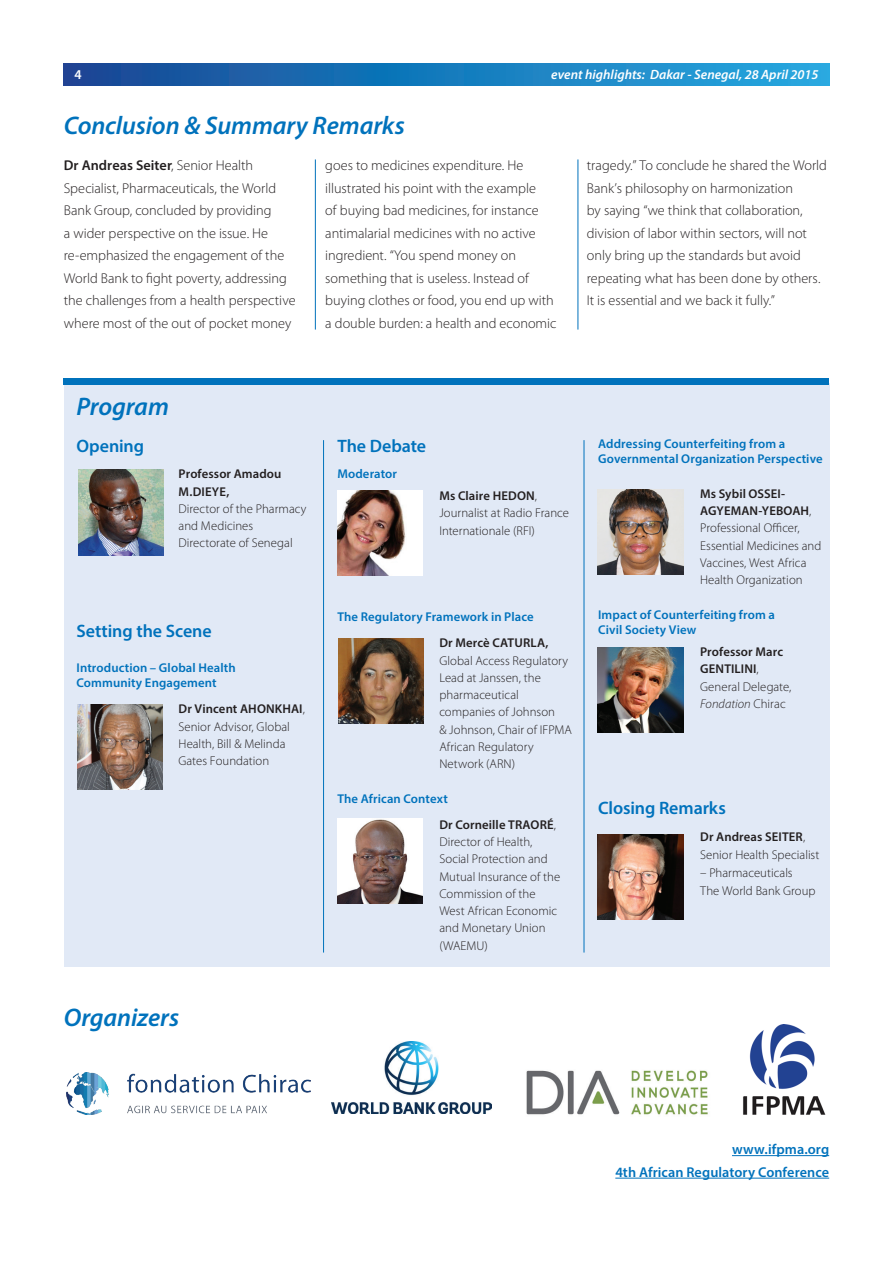
<style>
.page{position:relative;width:893px;height:1263px;background:#fff}
.page>*{position:absolute;margin:0;border:0;box-sizing:border-box;transform-origin:0 0}
.t1{font:italic 600 25.5px "Myriad Pro";letter-spacing:-.005em;color:#0072bc}
.t2{font:600 18px "Myriad Pro";letter-spacing:-.005em;color:#0072bc}
.t3{font:300 14.25px/22.5px "Myriad Pro";color:#231f20}
.t4{font:600 14.25px/22.5px "Myriad Pro";letter-spacing:.005em;color:#0072bc;text-align:right}
.t5{font:italic 600 13.5px "Myriad Pro";color:#fff}
.t6{font:600 13.5px "Myriad Pro";color:#fff}
.t7{font:300 12.75px/17.2px "Myriad Pro";letter-spacing:.005em;color:#231f20}
.t8{font:600 12.75px/15px "Myriad Pro";letter-spacing:.01em;color:#0072bc}
.t9{font:600 12.75px/17.2px "Myriad Pro";letter-spacing:.01em;color:#231f20}
.s1{font-weight:600}
.s2{color:#231f20}
.s3{font-weight:300;color:#231f20}
.s4{font-style:italic}
</style>
<div class="page">
<div style="left:65px;top:383px;width:765px;height:584px;background:#e1e9f6"></div>
<img style="left:332px;top:1041px;width:159px;height:73px">
<img style="left:67px;top:1072px;width:244px;height:42px">
<img style="left:526px;top:1070px;width:182px;height:45px">
<img style="left:743px;top:1025px;width:82px;height:89px">
<svg style="left:64px;top:64px;width:765px;height:21px;background:#1b78bb"></svg>
<hr style="left:323px;top:440px;width:1px;height:512px;background:#0072bc">
<hr style="left:315px;top:159px;width:1px;height:171px;background:#0072bc">
<hr style="left:578px;top:159px;width:1px;height:171px;background:#0072bc">
<hr style="left:584px;top:440px;width:1px;height:512px;background:#0072bc">
<img style="left:78px;top:470px;width:85px;height:85px">
<img style="left:338px;top:638px;width:85px;height:85px">
<img style="left:337px;top:490px;width:85px;height:85px">
<img style="left:598px;top:489px;width:85px;height:86px">
<img style="left:598px;top:647px;width:85px;height:86px">
<img style="left:598px;top:835px;width:85px;height:85px">
<img style="left:337px;top:819px;width:85px;height:85px">
<div style="left:64px;top:378px;width:765px;height:7px;background:#0072bc"></div>
<hr style="left:732px;top:1155px;width:97px;height:1px;background:#0072bc">
<hr style="left:615px;top:1178px;width:214px;height:1px;background:#0072bc">
<img style="left:78px;top:704px;width:85px;height:85px">
<p class="t6" style="left:74px;top:66px;width:9px">4</p>
<p class="t5" style="left:551px;top:66px;width:269px">event highlights: Dakar - Senegal, 28 April 2015</p>
<h1 class="t1" style="left:64px;top:109px;width:343px">Conclusion &amp; Summary Remarks</h1>
<p class="t3" style="left:64px;top:154px;width:233px"><span class="s1">Dr Andreas Seiter</span>, Senior Health Specialist, Pharmaceuticals, the World Bank Group, concluded by providing<br>a wider perspective on the issue. He re-emphasized the engagement of the World Bank to fight poverty, addressing the challenges from a health perspective where most of the out of pocket money</p>
<p class="t3" style="left:325px;top:154px;width:233px">goes to medicines expenditure. He illustrated his point with the example<br>of buying bad medicines, for instance antimalarial medicines with no active ingredient. “You spend money on something that is useless. Instead of buying clothes or food, you end up with a double burden: a health and economic</p>
<p class="t3" style="left:587px;top:154px;width:242px">tragedy.” To conclude he shared the World Bank’s philosophy on harmonization<br>by saying “we think that collaboration, division of labor within sectors, will not only bring up the standards but avoid repeating what has been done by others.<br>It is essential and we back it fully.”</p>
<h1 class="t1" style="left:77px;top:390px;width:94px">Program</h1>
<p class="t2" style="left:77px;top:435px;width:69px">Opening</p>
<p class="t9" style="left:179px;top:465px;width:104px">Professor Amadou<br>M.DIEYE,</p>
<p class="t7" style="left:179px;top:500px;width:130px">Director of the Pharmacy and Medicines<br>Directorate of Senegal</p>
<p class="t2" style="left:77px;top:620px;width:137px">Setting the Scene</p>
<p class="t8" style="left:77px;top:660px;width:161px">Introduction – Global Health<br>Community Engagement</p>
<p class="t7" style="left:179px;top:700px;width:128px"><span class="s1">Dr Vincent AHONKHAI</span>,<br>Senior Advisor, Global<br>Health, Bill &amp; Melinda<br>Gates Foundation</p>
<h1 class="t1" style="left:64px;top:1001px;width:117px">Organizers</h1>
<p class="t2" style="left:337px;top:435px;width:90px">The Debate</p>
<p class="t8" style="left:337px;top:466px;width:61px">Moderator</p>
<p class="t7" style="left:439px;top:487px;width:131px"><span class="s1">Ms Claire HEDON</span>,<br>Journalist at Radio France<br>Internationale (RFI)</p>
<p class="t8" style="left:337px;top:609px;width:198px">The Regulatory Framework in Place</p>
<p class="t9" style="left:439px;top:634px;width:111px">Dr Mercè CATURLA,</p>
<p class="t7" style="left:439px;top:651px;width:134px">Global Access Regulatory<br>Lead at Janssen, the pharmaceutical companies of Johnson<br>&amp; Johnson, Chair of IFPMA<br>African Regulatory<br>Network (ARN)</p>
<p class="t8" style="left:439px;top:785px;width:118px;line-height:26.2px;text-indent:-102px">The African Context<br><span class="s2">Dr Corneille TRAORÉ</span><span class="s3">,</span></p>
<p class="t7" style="left:439px;top:833px;width:123px">Director of Health,<br>Social Protection and<br>Mutual Insurance of the<br>Commission of the<br>West African Economic and Monetary Union (WAEMU)</p>
<p class="t8" style="left:598px;top:436px;width:226px">Addressing Counterfeiting from a<br>Governmental Organization Perspective</p>
<p class="t7" style="left:700px;top:485px;width:123px"><span class="s1">Ms Sybil OSSEI-<br>AGYEMAN-YEBOAH</span>,<br>Professional Officer,<br>Essential Medicines and<br>Vaccines, West Africa<br>Health Organization</p>
<p class="t8" style="left:598px;top:606px;width:178px">Impact of Counterfeiting from a<br>Civil Society View</p>
<p class="t7" style="left:700px;top:643px;width:93px"><span class="s1">Professor Marc<br>GENTILINI</span>,<br>General Delegate,<br><span class="s4">Fondation</span> Chirac</p>
<p class="t2" style="left:598px;top:796px;width:129px">Closing Remarks</p>
<p class="t7" style="left:700px;top:827px;width:121px;line-height:18px"><span class="s1">Dr Andreas SEITER</span>,<br>Senior Health Specialist</p>
<p class="t7" style="left:700px;top:863px;width:117px;line-height:18px">– Pharmaceuticals<br>The World Bank Group</p>
<p class="t4" style="left:615px;top:1138px;width:215px">www.ifpma.org<br>4th African Regulatory Conference</p>
</div>
